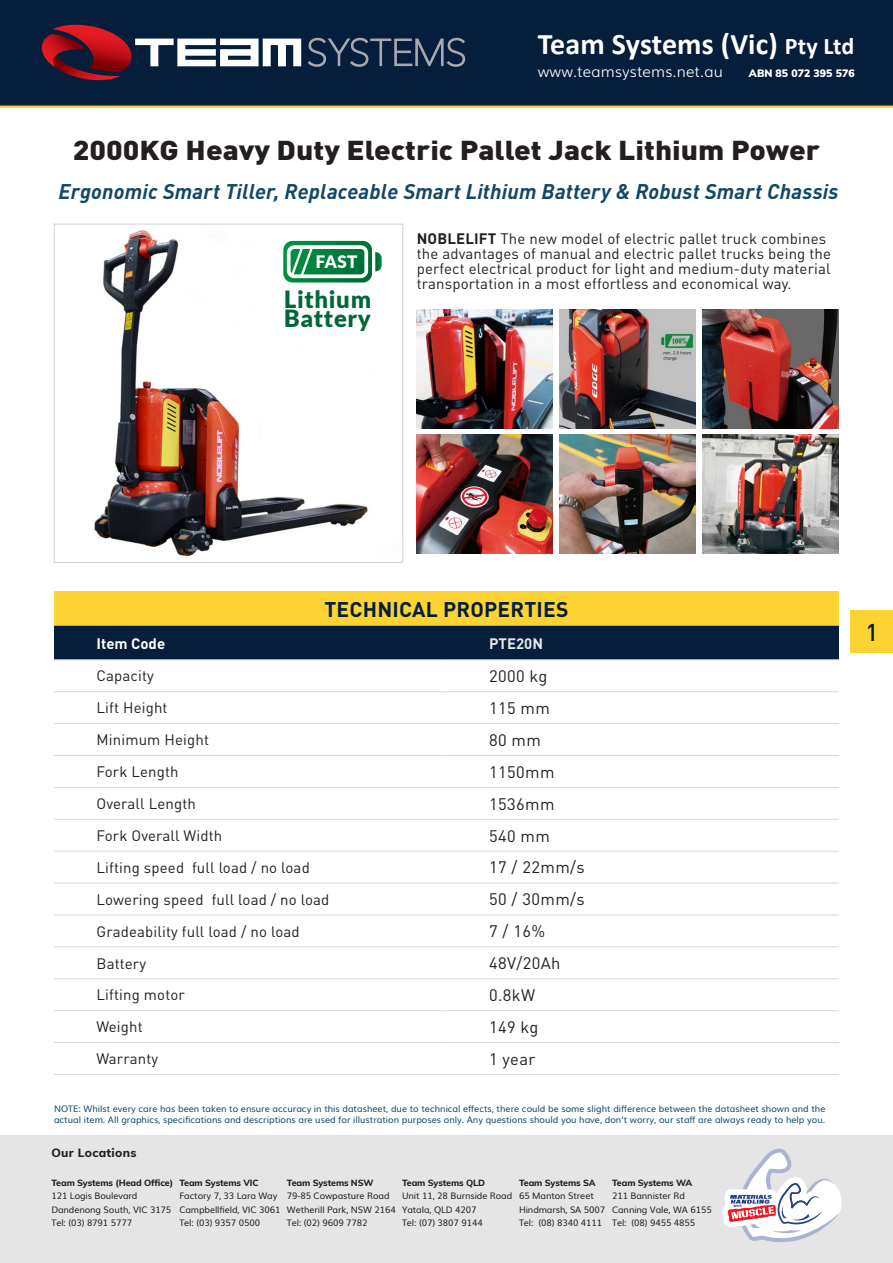
<style>
.page{position:relative;width:893px;height:1263px;background:#fff}
.page>*{position:absolute;margin:0;border:0;box-sizing:border-box;transform-origin:0 0}
.t1{font:700 30px "Calibri";letter-spacing:.005em;color:#fff}
.t2{font:900 27px "DIN Pro";color:#231f20;scale:1.11 1}
.t3{font:500 24px "DIN Pro";color:#041e3b}
.t4{font:900 23.7px/19.8px "Lato";letter-spacing:.025em;color:#006838}
.t5{font:italic 700 21px "DIN";letter-spacing:.01em;color:#124765}
.t6{font:700 21px "DIN Pro";letter-spacing:.01em;color:#041e3b}
.t7{font:900 17.1px "Lato";color:#fff}
.t8{font:16.5px "DIN Pro";letter-spacing:.025em;color:#231f20}
.t9{font:15px/15px "DIN Pro";letter-spacing:.01em;color:#231f20}
.t10{font:300 15px "Muli";letter-spacing:.01em;color:#fff}
.t11{font:700 15px "DIN Pro";color:#fff}
.t12{font:700 15px "DIN Pro";color:#e6e7e9}
.t13{font:800 12px "Muli";letter-spacing:.025em;color:#231f20}
.t14{font:900 10.5px "Muli";letter-spacing:.005em;color:#fff}
.t15{font:9px/13.5px "Muli";letter-spacing:-.01em;color:#231f20}
.t16{font:9px/10.8px "Muli";color:#124765}
.t17{font:800 9px "Muli";letter-spacing:-.01em;color:#231f20}
.s1{font-size:24px}
.s2{font-weight:700}
</style>
<div class="page">
<div style="left:0;top:0;width:893px;height:106px;background:#041e3b"></div>
<div style="left:850px;top:610px;width:43px;height:43px;background:#fcd332"></div>
<svg style="left:308px;top:38px;width:157px;height:29px"></svg>
<svg style="left:41px;top:25px;width:260px;height:56px"></svg>
<div style="left:0;top:1135px;width:893px;height:128px;background:#e5e5e5"></div>
<svg style="left:723px;top:1148px;width:118px;height:94px"></svg>
<hr style="left:0;top:106px;width:893px;height:2px;background:#fcd332">
<img style="left:417px;top:309px;width:136px;height:119px">
<img style="left:417px;top:435px;width:136px;height:119px">
<img style="left:703px;top:309px;width:136px;height:119px">
<img style="left:703px;top:435px;width:136px;height:119px">
<img style="left:560px;top:309px;width:136px;height:119px">
<img style="left:560px;top:435px;width:136px;height:119px">
<div style="left:54px;top:592px;width:785px;height:34px;background:#fcd332"></div>
<div style="left:54px;top:626px;width:785px;height:33px;background:#041e3b"></div>
<hr style="left:54px;top:659px;width:392px;height:1px;background:#d7d7dd">
<hr style="left:446px;top:659px;width:393px;height:1px;background:#d7d7dd">
<hr style="left:54px;top:691px;width:392px;height:1px;background:#d7d7dd">
<hr style="left:446px;top:691px;width:393px;height:1px;background:#d7d7dd">
<hr style="left:54px;top:723px;width:392px;height:1px;background:#d7d7dd">
<hr style="left:446px;top:723px;width:393px;height:1px;background:#d7d7dd">
<hr style="left:54px;top:755px;width:392px;height:1px;background:#d7d7dd">
<hr style="left:446px;top:755px;width:393px;height:1px;background:#d7d7dd">
<hr style="left:54px;top:787px;width:392px;height:1px;background:#d7d7dd">
<hr style="left:446px;top:787px;width:393px;height:1px;background:#d7d7dd">
<hr style="left:54px;top:819px;width:392px;height:1px;background:#d7d7dd">
<hr style="left:446px;top:819px;width:393px;height:1px;background:#d7d7dd">
<hr style="left:54px;top:851px;width:392px;height:1px;background:#d7d7dd">
<hr style="left:446px;top:851px;width:393px;height:1px;background:#d7d7dd">
<hr style="left:54px;top:883px;width:392px;height:1px;background:#d7d7dd">
<hr style="left:446px;top:883px;width:393px;height:1px;background:#d7d7dd">
<hr style="left:54px;top:915px;width:392px;height:1px;background:#d7d7dd">
<hr style="left:446px;top:915px;width:393px;height:1px;background:#d7d7dd">
<hr style="left:54px;top:946px;width:392px;height:1px;background:#d7d7dd">
<hr style="left:446px;top:946px;width:393px;height:1px;background:#d7d7dd">
<hr style="left:54px;top:978px;width:392px;height:1px;background:#d7d7dd">
<hr style="left:446px;top:978px;width:393px;height:1px;background:#d7d7dd">
<hr style="left:54px;top:1010px;width:392px;height:1px;background:#d7d7dd">
<hr style="left:446px;top:1010px;width:393px;height:1px;background:#d7d7dd">
<hr style="left:54px;top:1042px;width:392px;height:1px;background:#d7d7dd">
<hr style="left:446px;top:1042px;width:393px;height:1px;background:#d7d7dd">
<hr style="left:54px;top:1074px;width:392px;height:1px;background:#d7d7dd">
<hr style="left:446px;top:1074px;width:393px;height:1px;background:#d7d7dd">
<img style="left:94px;top:230px;width:274px;height:326px">
<div style="left:54px;top:224px;width:349px;height:339px;border:1px solid #d1d2d4"></div>
<svg style="left:283px;top:241px;width:99px;height:41px;background:#2a935e"></svg>
<div style="left:287px;top:245px;width:81px;height:33px;border:4px solid #fff;border-radius:6px"></div>
<h1 class="t1" style="left:538px;top:23px;width:318px">Team Systems (Vic) <span class="s1">Pty Ltd</span></h1>
<p class="t10" style="left:538px;top:59px;width:187px">www.teamsystems.net.au</p>
<p class="t14" style="left:749px;top:65px;width:107px">ABN 85 072 395 576</p>
<h2 class="t2" style="left:73px;top:132px;width:675px">2000KG Heavy Duty Electric Pallet Jack Lithium Power</h2>
<p class="t5" style="left:59px;top:178px;width:781px">Ergonomic Smart Tiller, Replaceable Smart Lithium Battery &amp; Robust Smart Chassis</p>
<p class="t9" style="left:417px;top:231px;width:416px"><span class="s2">NOBLELIFT</span> The new model of electric pallet truck combines the advantages of manual and electric pallet trucks being the perfect electrical product for light and medium-duty material transportation in a most effortless and economical way.</p>
<p class="t7" style="left:316px;top:252px;width:43px">FAST</p>
<p class="t4" style="left:284px;top:289px;width:88px">Lithium<br>Battery</p>
<p class="t6" style="left:324px;top:595px;width:246px">TECHNICAL PROPERTIES</p>
<p class="t11" style="left:97px;top:633px;width:70px">Item Code</p>
<p class="t12" style="left:489px;top:633px;width:56px">PTE20N</p>
<p class="t9" style="left:97px;top:668px;width:59px">Capacity</p>
<p class="t8" style="left:489px;top:665px;width:60px">2000 kg</p>
<p class="t9" style="left:97px;top:700px;width:73px">Lift Height</p>
<p class="t8" style="left:489px;top:697px;width:63px">115 mm</p>
<p class="t9" style="left:97px;top:732px;width:114px">Minimum Height</p>
<p class="t8" style="left:489px;top:729px;width:53px">80 mm</p>
<p class="t9" style="left:97px;top:764px;width:84px">Fork Length</p>
<p class="t8" style="left:489px;top:760px;width:67px">1150mm</p>
<p class="t9" style="left:97px;top:795px;width:101px">Overall Length</p>
<p class="t8" style="left:489px;top:792px;width:67px">1536mm</p>
<p class="t9" style="left:97px;top:827px;width:127px">Fork Overall Width</p>
<p class="t8" style="left:489px;top:824px;width:63px">540 mm</p>
<p class="t9" style="left:97px;top:859px;width:215px">Lifting speed full load / no load</p>
<p class="t8" style="left:489px;top:856px;width:97px">17 / 22mm/s</p>
<p class="t9" style="left:97px;top:891px;width:234px">Lowering speed full load / no load</p>
<p class="t8" style="left:489px;top:888px;width:97px">50 / 30mm/s</p>
<p class="t9" style="left:97px;top:923px;width:205px">Gradeability full load / no load</p>
<p class="t8" style="left:489px;top:920px;width:58px">7 / 16%</p>
<p class="t9" style="left:97px;top:955px;width:51px">Battery</p>
<p class="t8" style="left:489px;top:952px;width:73px">48V/20Ah</p>
<p class="t9" style="left:97px;top:987px;width:90px">Lifting motor</p>
<p class="t8" style="left:489px;top:984px;width:48px">0.8kW</p>
<p class="t9" style="left:97px;top:1019px;width:48px">Weight</p>
<p class="t8" style="left:489px;top:1016px;width:51px">149 kg</p>
<p class="t9" style="left:97px;top:1051px;width:63px">Warranty</p>
<p class="t8" style="left:489px;top:1047px;width:48px">1 year</p>
<p class="t16" style="left:54px;top:1102px;width:773px">NOTE: Whilst every care has been taken to ensure accuracy in this datasheet, due to technical effects, there could be some slight difference between the datasheet shown and the actual item. All graphics, specifications and descriptions are used for illustration purposes only. Any questions should you have, don’t worry, our staff are always ready to help you.</p>
<p class="t13" style="left:51px;top:1144px;width:87px">Our Locations</p>
<p class="t17" style="left:51px;top:1176px;width:123px">Team Systems (Head Office)</p>
<p class="t15" style="left:51px;top:1188px;width:121px">121 Logis Boulevard<br>Dandenong South, VIC 3175<br>Tel: (03) 8791 5777</p>
<p class="t17" style="left:179px;top:1176px;width:81px">Team Systems VIC</p>
<p class="t15" style="left:179px;top:1188px;width:103px">Factory 7, 33 Lara Way<br>Campbellfield, VIC 3061<br>Tel: (03) 9357 0500</p>
<p class="t17" style="left:287px;top:1176px;width:88px">Team Systems NSW</p>
<p class="t15" style="left:287px;top:1188px;width:110px">79-85 Cowpasture Road<br>Wetherill Park, NSW 2164<br>Tel: (02) 9609 7782</p>
<p class="t17" style="left:402px;top:1176px;width:85px">Team Systems QLD</p>
<p class="t15" style="left:402px;top:1188px;width:112px">Unit 11, 28 Burnside Road<br>Yatala, QLD 4207<br>Tel: (07) 3807 9144</p>
<p class="t17" style="left:519px;top:1176px;width:78px">Team Systems SA</p>
<p class="t15" style="left:519px;top:1188px;width:88px">65 Manton Street<br>Hindmarsh, SA 5007<br>Tel: (08) 8340 4111</p>
<p class="t17" style="left:612px;top:1176px;width:82px">Team Systems WA</p>
<p class="t15" style="left:612px;top:1188px;width:101px">211 Bannister Rd<br>Canning Vale, WA 6155<br>Tel: (08) 9455 4855</p>
<h3 class="t3" style="left:865px;top:616px;width:14px">1</h3>
</div>
